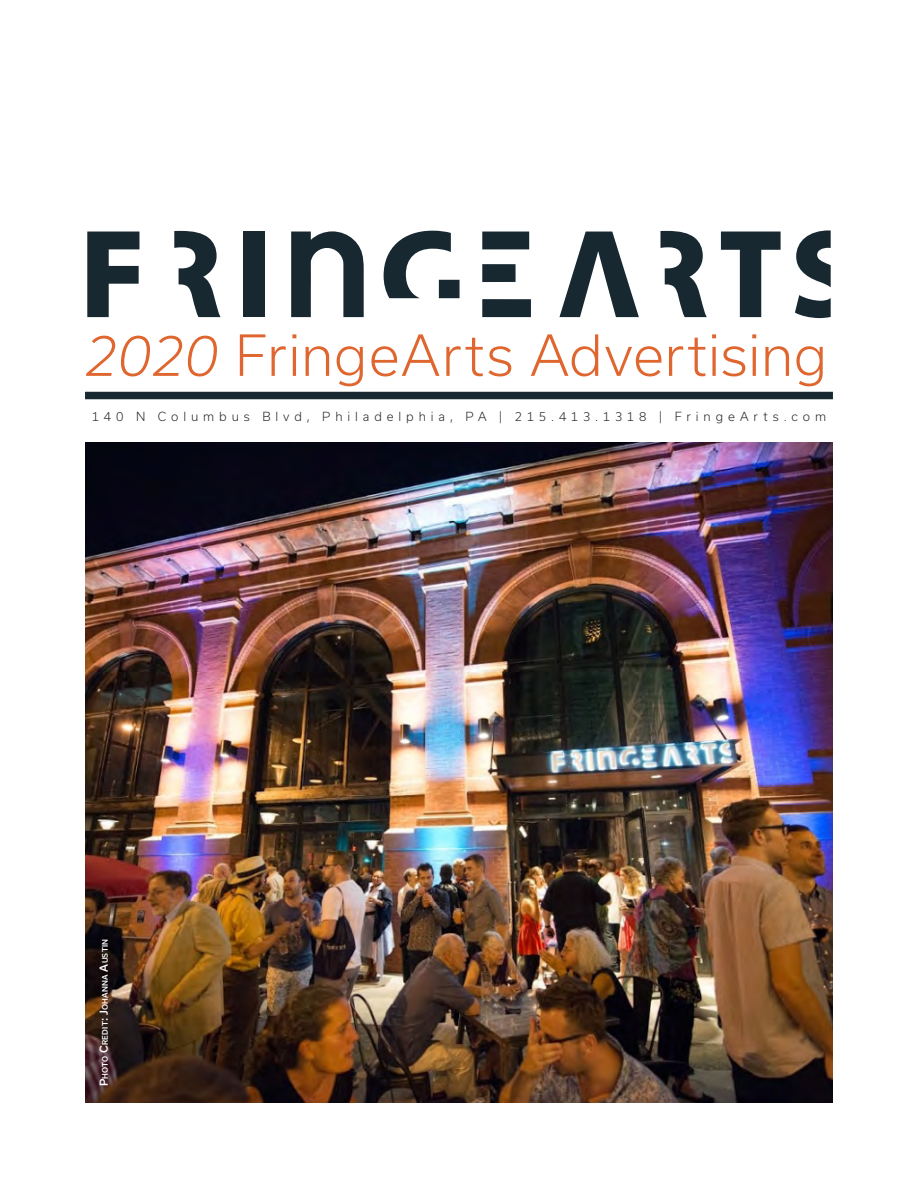
<style>
.page{position:relative;width:918px;height:1188px;background:#fff}
.page>*{position:absolute;margin:0;border:0;box-sizing:border-box;transform-origin:0 0}
.Header_BIG_Title{font:300 54px "Usual";letter-spacing:.005em;color:#e0662f}
.Header_SubTitle{font:300 12px "Usual";letter-spacing:.405em;color:#231f20}
.Box1_Title{font:500 7.35px "Usual";letter-spacing:.035em;color:#fff}
.s1{font-style:italic}
.s2{font-size:10.5px}
</style>
<div class="page">
<img style="left:85px;top:442px;width:748px;height:661px">
<svg style="left:559px;top:232px;width:80px;height:85px"></svg>
<div style="left:439px;top:280px;width:21px;height:18px;background:#172831"></div>
<svg style="left:482px;top:299px;width:49px;height:18px"></svg>
<svg style="left:795px;top:295px;width:36px;height:23px"></svg>
<svg style="left:721px;top:232px;width:60px;height:85px"></svg>
<svg style="left:660px;top:231px;width:47px;height:86px"></svg>
<div style="left:482px;top:232px;width:47px;height:17px;background:#172831"></div>
<svg style="left:384px;top:231px;width:67px;height:67px"></svg>
<svg style="left:87px;top:232px;width:52px;height:85px"></svg>
<svg style="left:796px;top:230px;width:35px;height:57px"></svg>
<svg style="left:482px;top:264px;width:34px;height:18px"></svg>
<svg style="left:291px;top:231px;width:73px;height:86px"></svg>
<div style="left:243px;top:232px;width:21px;height:85px;background:#172831"></div>
<svg style="left:174px;top:231px;width:47px;height:86px"></svg>
<div style="left:85px;top:392px;width:748px;height:7px;background:#172831"></div>
<p class="Header_BIG_Title" style="left:85px;top:325px;width:744px"><span class="s1">2020</span> FringeArts Advertising</p>
<p class="Header_SubTitle" style="left:92px;top:410px;width:736px">140 N Columbus Blvd, Philadelphia, PA | 215.413.1318 | FringeArts.com</p>
<p class="Box1_Title" style="left:101px;top:1086px;width:149px;rotate:-90deg"><span class="s2">P</span>hoto <span class="s2">C</span>redit<span class="s2">: J</span>ohanna <span class="s2">A</span>ustin</p>
</div>
